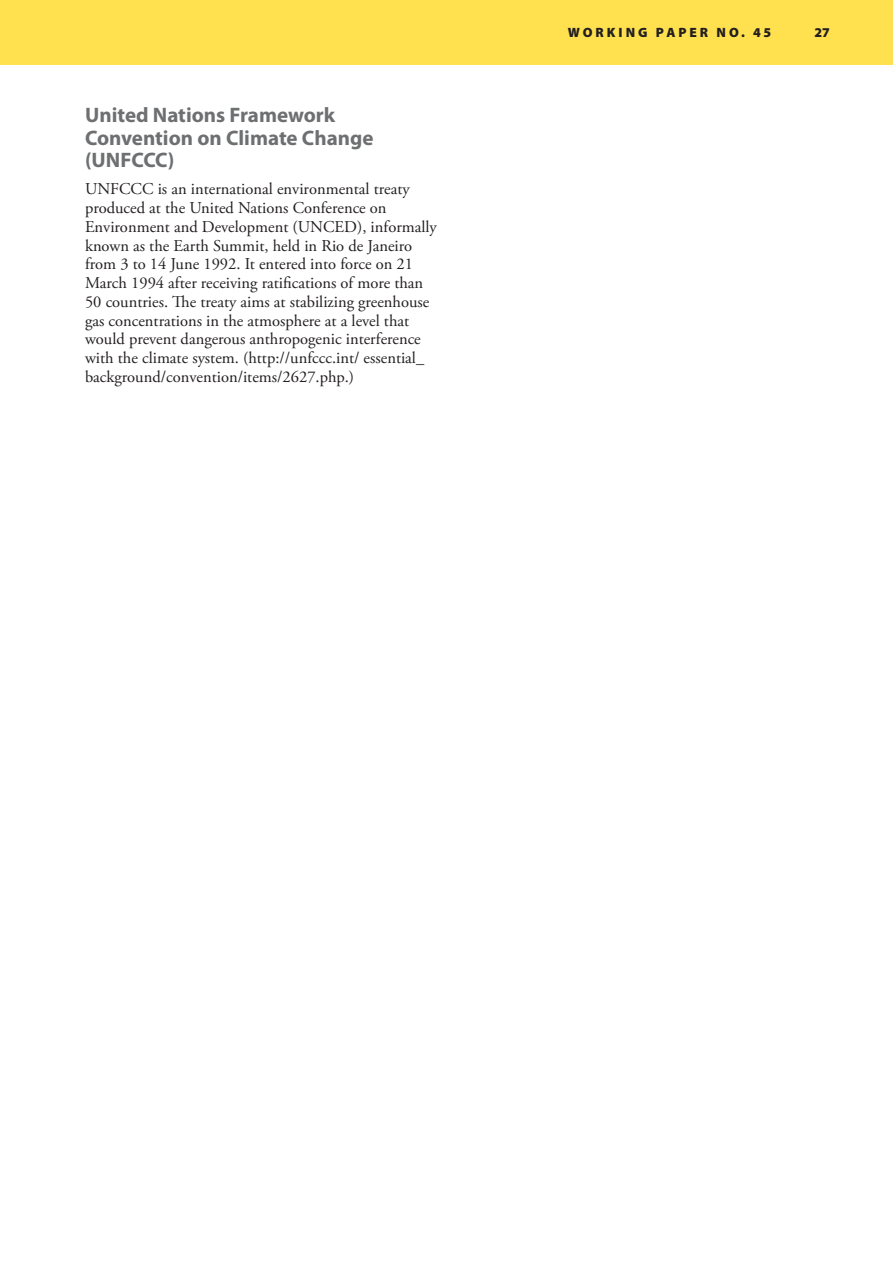
<style>
.page{position:relative;width:893px;height:1263px;background:#fff}
.page>*{position:absolute;margin:0;border:0;box-sizing:border-box;transform-origin:0 0}
.t1{font:700 21px/22.5px "Myriad Pro";color:#6d6f71}
.t2{font:16.5px/18.8px "Adobe Garamond Pro";color:#231f20}
.t3{font:900 13.5px "Myriad Pro";letter-spacing:.22em;color:#231f20}
</style>
<div class="page">
<div style="left:0;top:0;width:893px;height:65px;background:#ffe14f"></div>
<p class="t1" style="left:85px;top:103px;width:290px">United Nations Framework<br>Convention on Climate Change (UNFCCC)</p>
<p class="t2" style="left:85px;top:180px;width:353px">UNFCCC is an international environmental treaty produced at the United Nations Conference on Environment and Development (UNCED), informally known as the Earth Summit, held in Rio de Janeiro from 3 to 14 June 1992. It entered into force on 21<br>March 1994 after receiving ratifications of more than 50 countries. The treaty aims at stabilizing greenhouse gas concentrations in the atmosphere at a level that would prevent dangerous anthropogenic interference with the climate system. (http://unfccc.int/ essential_ background/convention/items/2627.php.)</p>
<p class="t3" style="left:568px;top:24px;width:205px">W ORKING PAPER N O. 45</p>
<p class="t3" style="left:814px;top:24px;width:17px">27</p>
</div>
